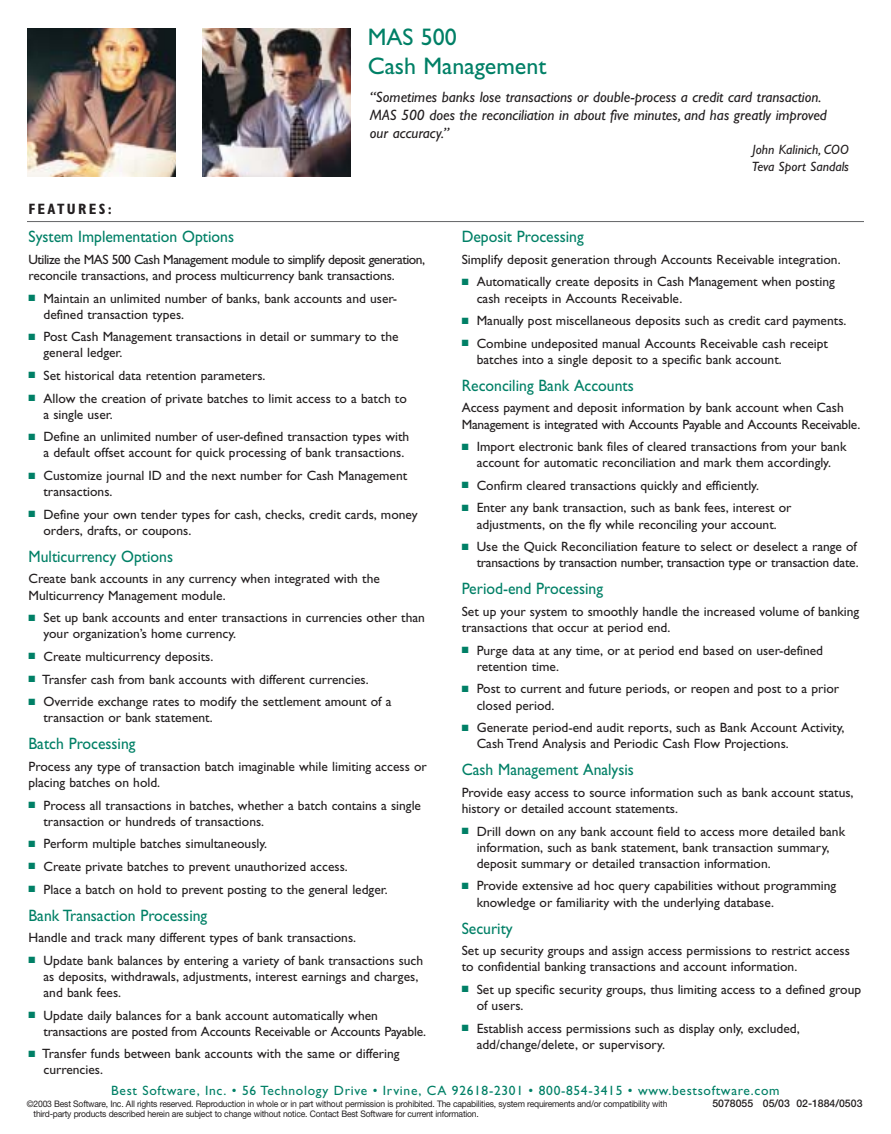
<style>
.page{position:relative;width:891px;height:1134px;background:#fff}
.page>*{position:absolute;margin:0;border:0;box-sizing:border-box;transform-origin:0 0}
.t1{font:24px/28.8px "Gill Sans";color:#008066}
.t2{font:16.5px "Gill Sans";color:#008066;scale:.95 1}
.t3{font:italic 15px/18px "Gill Sans";color:#231f20}
.t4{font:700 condensed 15px "Gill Sans";letter-spacing:.155em;color:#231f20}
.t5{font:13.5px/16px "Gill Sans";color:#231f20}
.t6{font:13.5px/16px "Gill Sans";letter-spacing:-.035em;color:#231f20}
.t7{font:13.5px/16px "Gill Sans";letter-spacing:-.02em;color:#231f20;text-align:right}
.t8{font:13.5px "Gill Sans";letter-spacing:.05em;color:#008066}
.t9{font:italic 13.5px/16.5px "Gill Sans";color:#231f20}
.t10{font:500 10.5px "Helvetica Neue";color:#231f20}
.t11{font:9px/10.5px "Helvetica Neue";letter-spacing:-.02em;color:#231f20;scale:.95 1}
.s1{color:#008066}
</style>
<div class="page">
<img style="left:27px;top:28px;width:149px;height:149px">
<img style="left:202px;top:28px;width:149px;height:149px">
<hr style="left:27px;top:221px;width:837px;height:1px;background:#636466">
<h1 class="t1" style="left:368px;top:25px;width:180px">MAS 500<br>Cash Management</h1>
<p class="t4" style="left:28px;top:204px;width:85px">FEATURES:</p>
<p class="t3" style="left:370px;top:89px;width:459px">“Sometimes banks lose transactions or double-process a credit card transaction.<br>MAS 500 does the reconciliation in about five minutes, and has greatly improved our accuracy.”</p>
<p class="t9" style="left:752px;top:143px;width:99px">John Kalinich, COO<br>Teva Sport Sandals</p>
<p class="t2" style="left:28px;top:231px;width:218px">System Implementation Options</p>
<p class="t6" style="left:28px;top:253px;width:398px">Utilize the MAS 500 Cash Management module to simplify deposit generation, reconcile transactions, and process multicurrency bank transactions.</p>
<p class="t5" style="left:44px;top:291px;width:355px;text-indent:-15px"><span class="s1">■</span> Maintain an unlimited number of banks, bank accounts and user&shy;defined transaction types.</p>
<p class="t5" style="left:44px;top:330px;width:357px;text-indent:-15px"><span class="s1">■</span> Post Cash Management transactions in detail or summary to the general ledger.</p>
<p class="t5" style="left:28px;top:369px;width:239px"><span class="s1">■</span> Set historical data retention parameters.</p>
<p class="t5" style="left:44px;top:391px;width:365px;text-indent:-15px"><span class="s1">■</span> Allow the creation of private batches to limit access to a batch to a single user.</p>
<p class="t5" style="left:44px;top:430px;width:367px;text-indent:-15px"><span class="s1">■</span> Define an unlimited number of user-defined transaction types with a default offset account for quick processing of bank transactions.</p>
<p class="t5" style="left:44px;top:469px;width:365px;text-indent:-15px"><span class="s1">■</span> Customize journal ID and the next number for Cash Management transactions.</p>
<p class="t5" style="left:44px;top:508px;width:376px;text-indent:-15px"><span class="s1">■</span> Define your own tender types for cash, checks, credit cards, money orders, drafts, or coupons.</p>
<p class="t2" style="left:28px;top:551px;width:154px">Multicurrency Options</p>
<p class="t5" style="left:28px;top:572px;width:353px">Create bank accounts in any currency when integrated with the<br>Multicurrency Management module.</p>
<p class="t5" style="left:44px;top:611px;width:383px;text-indent:-15px"><span class="s1">■</span> Set up bank accounts and enter transactions in currencies other than your organization’s home currency.</p>
<p class="t5" style="left:28px;top:650px;width:186px"><span class="s1">■</span> Create multicurrency deposits.</p>
<p class="t5" style="left:28px;top:672px;width:342px"><span class="s1">■</span> Transfer cash from bank accounts with different currencies.</p>
<p class="t5" style="left:44px;top:695px;width:350px;text-indent:-15px"><span class="s1">■</span> Override exchange rates to modify the settlement amount of a transaction or bank statement.</p>
<p class="t2" style="left:28px;top:738px;width:114px">Batch Processing</p>
<p class="t5" style="left:28px;top:760px;width:400px">Process any type of transaction batch imaginable while limiting access or placing batches on hold.</p>
<p class="t5" style="left:44px;top:799px;width:379px;text-indent:-15px"><span class="s1">■</span> Process all transactions in batches, whether a batch contains a single transaction or hundreds of transactions.</p>
<p class="t5" style="left:28px;top:837px;width:240px"><span class="s1">■</span> Perform multiple batches simultaneously.</p>
<p class="t5" style="left:28px;top:860px;width:321px"><span class="s1">■</span> Create private batches to prevent unauthorized access.</p>
<p class="t5" style="left:28px;top:882px;width:361px"><span class="s1">■</span> Place a batch on hold to prevent posting to the general ledger.</p>
<p class="t2" style="left:28px;top:909px;width:190px">Bank Transaction Processing</p>
<p class="t5" style="left:28px;top:931px;width:329px">Handle and track many different types of bank transactions.</p>
<p class="t5" style="left:44px;top:954px;width:381px;text-indent:-15px"><span class="s1">■</span> Update bank balances by entering a variety of bank transactions such as deposits, withdrawals, adjustments, interest earnings and charges, and bank fees.</p>
<p class="t5" style="left:44px;top:1008px;width:384px;text-indent:-15px"><span class="s1">■</span> Update daily balances for a bank account automatically when transactions are posted from Accounts Receivable or Accounts Payable.</p>
<p class="t5" style="left:44px;top:1047px;width:358px;text-indent:-15px"><span class="s1">■</span> Transfer funds between bank accounts with the same or differing currencies.</p>
<p class="t2" style="left:462px;top:231px;width:130px">Deposit Processing</p>
<p class="t5" style="left:462px;top:253px;width:380px">Simplify deposit generation through Accounts Receivable integration.</p>
<p class="t5" style="left:477px;top:275px;width:360px;text-indent:-15px"><span class="s1">■</span> Automatically create deposits in Cash Management when posting cash receipts in Accounts Receivable.</p>
<p class="t5" style="left:462px;top:314px;width:386px"><span class="s1">■</span> Manually post miscellaneous deposits such as credit card payments.</p>
<p class="t5" style="left:477px;top:337px;width:353px;text-indent:-15px"><span class="s1">■</span> Combine undeposited manual Accounts Receivable cash receipt batches into a single deposit to a specific bank account.</p>
<p class="t2" style="left:462px;top:380px;width:183px">Reconciling Bank Accounts</p>
<p class="t5" style="left:462px;top:401px;width:400px">Access payment and deposit information by bank account when Cash<br>Management is integrated with Accounts Payable and Accounts Receivable.</p>
<p class="t5" style="left:462px;top:440px;width:386px;text-align:center"><span class="s1">■</span> Import electronic bank files of cleared transactions from your bank account for automatic reconciliation and mark them accordingly.</p>
<p class="t5" style="left:462px;top:479px;width:299px"><span class="s1">■</span> Confirm cleared transactions quickly and efficiently.</p>
<p class="t5" style="left:462px;top:501px;width:331px;text-align:center"><span class="s1">■</span> Enter any bank transaction, such as bank fees, interest or adjustments, on the fly while reconciling your account.</p>
<p class="t7" style="left:462px;top:540px;width:398px"><span class="s1">■</span> Use the Quick Reconciliation feature to select or deselect a range of transactions by transaction number, transaction type or transaction date.</p>
<p class="t2" style="left:462px;top:583px;width:150px">Period-end Processing</p>
<p class="t5" style="left:462px;top:605px;width:399px">Set up your system to smoothly handle the increased volume of banking transactions that occur at period end.</p>
<p class="t5" style="left:477px;top:644px;width:348px;text-indent:-15px"><span class="s1">■</span> Purge data at any time, or at period end based on user-defined retention time.</p>
<p class="t5" style="left:477px;top:682px;width:364px;text-indent:-15px"><span class="s1">■</span> Post to current and future periods, or reopen and post to a prior closed period.</p>
<p class="t5" style="left:477px;top:721px;width:369px;text-indent:-15px"><span class="s1">■</span> Generate period-end audit reports, such as Bank Account Activity,<br>Cash Trend Analysis and Periodic Cash Flow Projections.</p>
<p class="t2" style="left:462px;top:764px;width:183px">Cash Management Analysis</p>
<p class="t5" style="left:462px;top:786px;width:393px">Provide easy access to source information such as bank account status, history or detailed account statements.</p>
<p class="t5" style="left:477px;top:824px;width:370px;text-indent:-15px"><span class="s1">■</span> Drill down on any bank account field to access more detailed bank information, such as bank statement, bank transaction summary, deposit summary or detailed transaction information.</p>
<p class="t5" style="left:477px;top:879px;width:361px;text-indent:-15px"><span class="s1">■</span> Provide extensive ad hoc query capabilities without programming knowledge or familiarity with the underlying database.</p>
<p class="t2" style="left:462px;top:922px;width:55px">Security</p>
<p class="t5" style="left:462px;top:944px;width:390px">Set up security groups and assign access permissions to restrict access to confidential banking transactions and account information.</p>
<p class="t5" style="left:477px;top:983px;width:386px;text-indent:-15px"><span class="s1">■</span> Set up specific security groups, thus limiting access to a defined group of users.</p>
<p class="t5" style="left:477px;top:1021px;width:325px;text-indent:-15px"><span class="s1">■</span> Establish access permissions such as display only, excluded, add/change/delete, or supervisory.</p>
<p class="t8" style="left:111px;top:1086px;width:670px">Best Software, Inc. • 56 Technology Drive • Irvine, CA 92618-2301 • 800-854-3415 • www.bestsoftware.com</p>
<p class="t10" style="left:712px;top:1100px;width:152px">5078055 05/03 02-1884/0503</p>
<p class="t11" style="left:34px;top:1099px;width:669px;text-indent:-7px">©2003 Best Software, Inc. All rights reserved. Reproduction in whole or in part without permission is prohibited. The capabilities, system requirements and/or compatibility with third-party products described herein are subject to change without notice. Contact Best Software for current information.</p>
</div>
